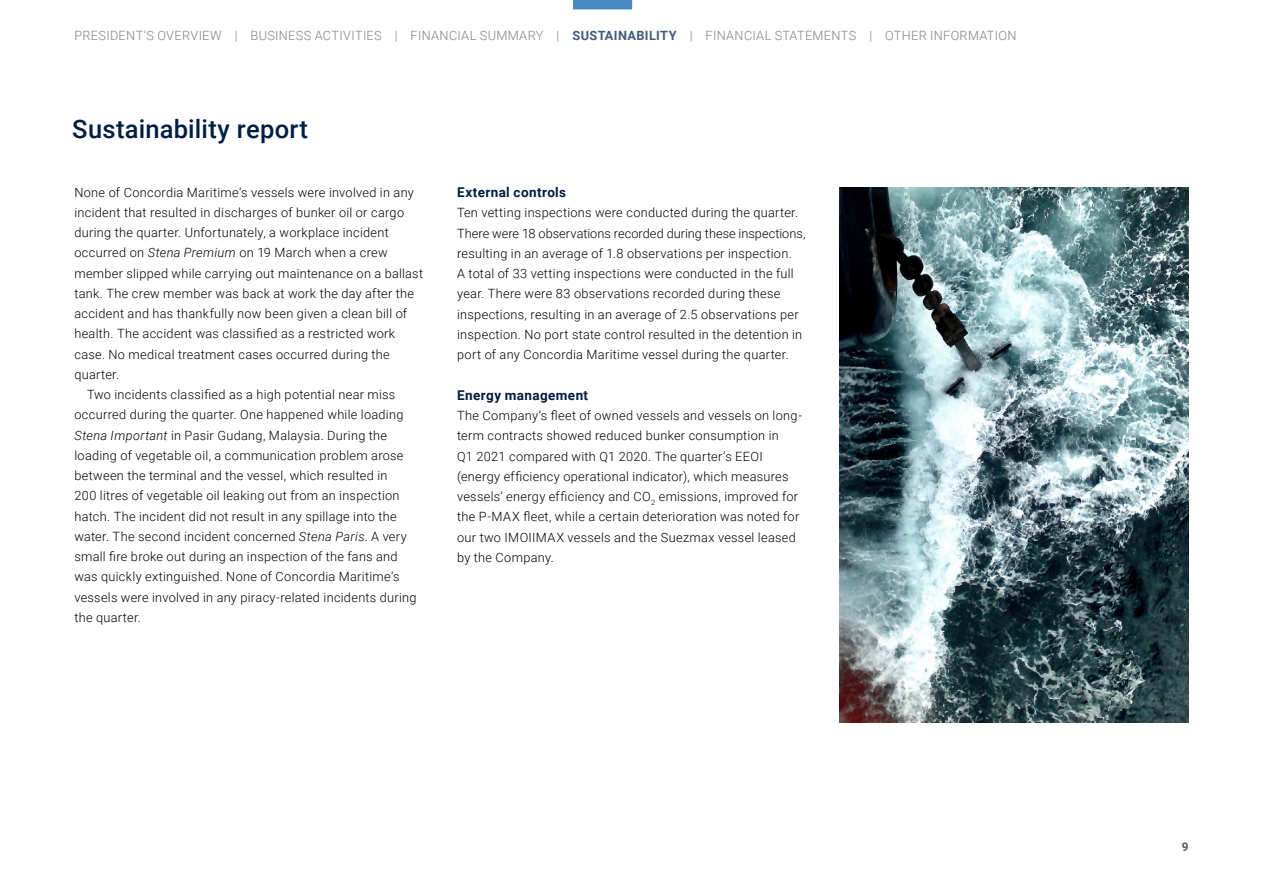
<style>
.page{position:relative;width:1263px;height:893px;background:#fff}
.page>*{position:absolute;margin:0;border:0;box-sizing:border-box;transform-origin:0 0}
.t1{font:500 25.5px "Roboto";letter-spacing:.01em;color:#001d44}
.t2{font:700 13.5px "Roboto";letter-spacing:.03em;color:#001d44}
.t3{font:300 12.75px/20.2px "Roboto";letter-spacing:.02em;color:#000}
.t4{font:300 12.75px "Roboto";letter-spacing:.025em;color:#808285}
.t5{font:700 12px "Roboto";color:#58595b}
.s1{font-weight:700;color:#425c7f}
.s2{font-style:italic}
</style>
<div class="page">
<img style="left:840px;top:187px;width:348px;height:536px">
<div style="left:573px;top:0;width:59px;height:9px;background:#4788c2"></div>
<p class="t4" style="left:74px;top:27px;width:943px">PRESIDENT’S OVERVIEW | BUSINESS ACTIVITIES | FINANCIAL SUMMARY | <span class="s1">SUSTAINABILITY</span> | FINANCIAL STATEMENTS | OTHER INFORMATION</p>
<h1 class="t1" style="left:72px;top:111px;width:237px">Sustainability report</h1>
<p class="t3" style="left:74px;top:182px;width:341px">None of Concordia Maritime’s vessels were involved in any</p>
<p class="t3" style="left:74px;top:202px;width:331px">incident that resulted in discharges of bunker oil or cargo</p>
<p class="t3" style="left:74px;top:222px;width:316px">during the quarter. Unfortunately, a workplace incident</p>
<p class="t3" style="left:74px;top:242px;width:315px">occurred on <span class="s2">Stena Premium</span> on 19 March when a crew</p>
<p class="t3" style="left:74px;top:263px;width:350px">member slipped while carrying out maintenance on a ballast</p>
<p class="t3" style="left:74px;top:283px;width:341px">tank. The crew member was back at work the day after the</p>
<p class="t3" style="left:74px;top:303px;width:334px">accident and has thankfully now been given a clean bill of</p>
<p class="t3" style="left:74px;top:323px;width:322px">health. The accident was classified as a restricted work</p>
<p class="t3" style="left:74px;top:343px;width:317px">case. No medical treatment cases occurred during the</p>
<p class="t3" style="left:74px;top:364px;width:46px">quarter.</p>
<p class="t3" style="left:87px;top:384px;width:310px">Two incidents classified as a high potential near miss</p>
<p class="t3" style="left:74px;top:404px;width:331px">occurred during the quarter. One happened while loading</p>
<p class="t3" style="left:74px;top:424px;width:314px"><span class="s2">Stena Important</span> in Pasir Gudang, Malaysia. During the</p>
<p class="t3" style="left:74px;top:445px;width:331px">loading of vegetable oil, a communication problem arose</p>
<p class="t3" style="left:74px;top:465px;width:315px">between the terminal and the vessel, which resulted in</p>
<p class="t3" style="left:74px;top:485px;width:327px">200 litres of vegetable oil leaking out from an inspection</p>
<p class="t3" style="left:74px;top:505px;width:324px">hatch. The incident did not result in any spillage into the</p>
<p class="t3" style="left:74px;top:526px;width:334px">water. The second incident concerned <span class="s2">Stena Paris</span>. A very</p>
<p class="t3" style="left:74px;top:546px;width:325px">small fire broke out during an inspection of the fans and</p>
<p class="t3" style="left:74px;top:566px;width:327px">was quickly extinguished. None of Concordia Maritime’s</p>
<p class="t3" style="left:74px;top:586px;width:344px">vessels were involved in any piracy-related incidents during</p>
<p class="t3" style="left:74px;top:607px;width:68px">the quarter.</p>
<p class="t2" style="left:457px;top:183px;width:111px">External controls</p>
<p class="t3" style="left:457px;top:202px;width:350px">Ten vetting inspections were conducted during the quarter.<br>There were 18 observations recorded during these inspections, resulting in an average of 1.8 observations per inspection.<br>A total of 33 vetting inspections were conducted in the full year. There were 83 observations recorded during these inspections, resulting in an average of 2.5 observations per inspection. No port state control resulted in the detention in port of any Concordia Maritime vessel during the quarter.</p>
<p class="t2" style="left:457px;top:385px;width:133px">Energy management</p>
<p class="t3" style="left:457px;top:405px;width:346px">The Company’s fleet of owned vessels and vessels on long&shy;term contracts showed reduced bunker consumption in<br>Q1 2021 compared with Q1 2020. The quarter’s EEOI (energy efficiency operational indicator), which measures vessels’ energy efficiency and CO<sub>2</sub> emissions, improved for the P-MAX fleet, while a certain deterioration was noted for our two IMOIIMAX vessels and the Suezmax vessel leased by the Company.</p>
<p class="t5" style="left:1182px;top:838px;width:8px">9</p>
</div>
